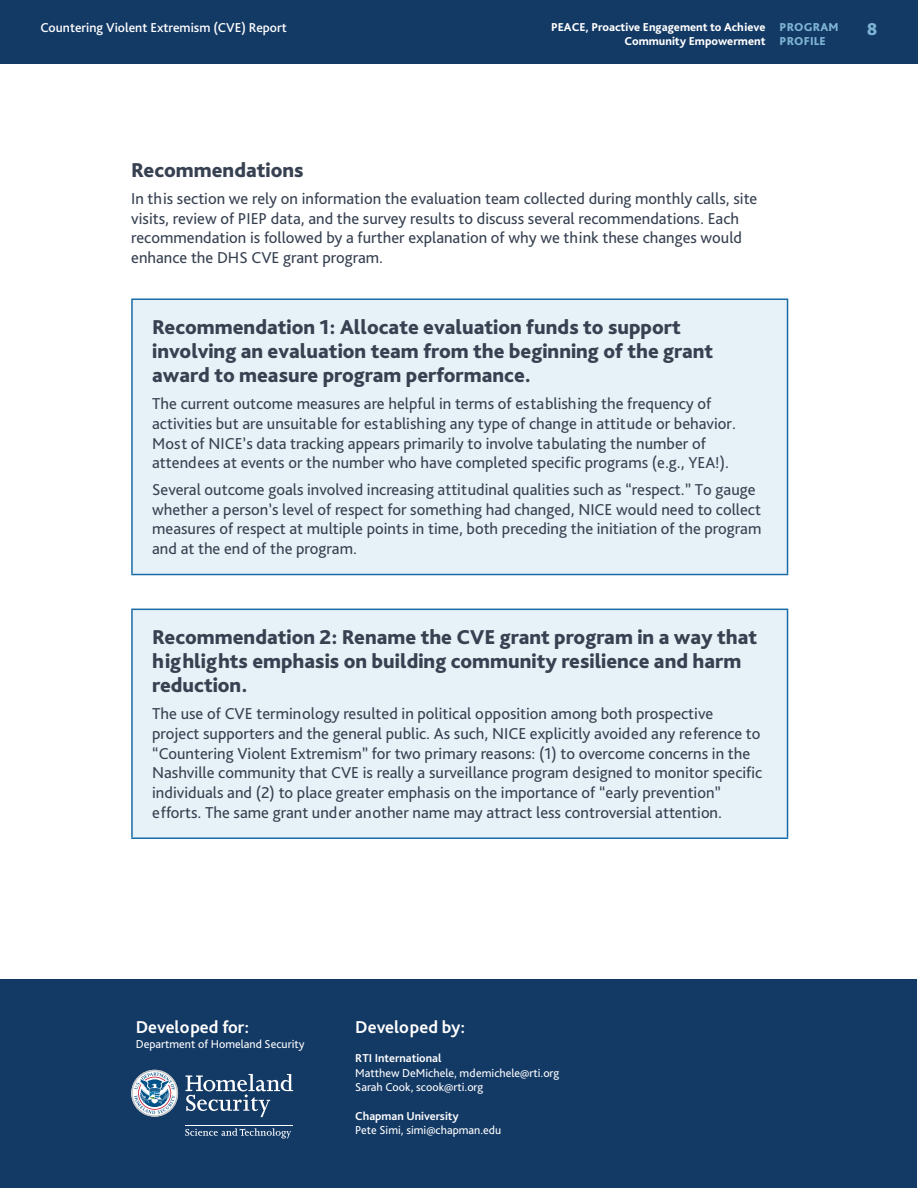
<style>
.page{position:relative;width:918px;height:1188px;background:#fff}
.page>*{position:absolute;margin:0;border:0;box-sizing:border-box;transform-origin:0 0}
.t1{font:800 21px/24px "Bliss Pro";color:#374151}
.t2{font:700 18px "Bliss Pro";color:#fff}
.t3{font:800 18px "Bliss Pro";color:#7eb4d3}
.t4{font:16.5px/19.8px "Bliss Pro";color:#374151}
.t5{font:500 13.5px "Bliss Pro";color:#fff}
.t6{font:12px "Bliss Pro";color:#fff}
.t7{font:800 12px/14.4px "Bliss Pro";color:#fff;text-align:right}
.t8{font:700 12px "Bliss Pro";color:#fff}
.t9{font:800 12px/14.4px "Bliss Pro";letter-spacing:.015em;color:#7eb4d3}
</style>
<div class="page">
<div style="left:0;top:0;width:918px;height:64px;background:#133965"></div>
<div style="left:132px;top:299px;width:656px;height:276px;background:#e6f2f7"></div>
<div style="left:132px;top:609px;width:656px;height:229px;background:#e6f2f7"></div>
<div style="left:0;top:980px;width:917px;height:208px;background:#133965"></div>
<hr style="left:131px;top:298px;width:657px;height:2px;background:#186ba7">
<hr style="left:131px;top:300px;width:2px;height:274px;background:#186ba7">
<hr style="left:787px;top:300px;width:1px;height:274px;background:#186ba7">
<hr style="left:131px;top:574px;width:657px;height:1px;background:#186ba7">
<hr style="left:131px;top:609px;width:657px;height:1px;background:#186ba7">
<hr style="left:131px;top:610px;width:2px;height:227px;background:#186ba7">
<hr style="left:787px;top:610px;width:1px;height:227px;background:#186ba7">
<hr style="left:131px;top:837px;width:657px;height:2px;background:#186ba7">
<svg style="left:185px;top:1074px;width:108px;height:43px"></svg>
<svg style="left:131px;top:1070px;width:47px;height:47px"></svg>
<svg style="left:185px;top:1128px;width:106px;height:11px"></svg>
<hr style="left:185px;top:1125px;width:108px;height:1px;background:#fff">
<p class="t5" style="left:40px;top:19px;width:248px">Countering Violent Extremism (CVE) Report</p>
<p class="t7" style="left:551px;top:20px;width:216px">PEACE, Proactive Engagement to Achieve<br>Community Empowerment</p>
<p class="t9" style="left:780px;top:20px;width:61px">PROGRAM<br>PROFILE</p>
<p class="t3" style="left:867px;top:18px;width:12px">8</p>
<h2 class="t1" style="left:131px;top:158px;width:174px">Recommendations</h2>
<p class="t4" style="left:131px;top:188px;width:628px">In this section we rely on information the evaluation team collected during monthly calls, site visits, review of PIEP data, and the survey results to discuss several recommendations. Each recommendation is followed by a further explanation of why we think these changes would enhance the DHS CVE grant program.</p>
<h3 class="t1" style="left:152px;top:315px;width:563px">Recommendation 1: Allocate evaluation funds to support involving an evaluation team from the beginning of the grant award to measure program performance.</h3>
<p class="t4" style="left:152px;top:393px;width:585px">The current outcome measures are helpful in terms of establishing the frequency of activities but are unsuitable for establishing any type of change in attitude or behavior.<br>Most of NICE’s data tracking appears primarily to involve tabulating the number of attendees at events or the number who have completed specifc programs (e.g., YEA!).</p>
<p class="t4" style="left:152px;top:479px;width:611px">Several outcome goals involved increasing attitudinal qualities such as “respect.” To gauge whether a person’s level of respect for something had changed, NICE would need to collect measures of respect at multiple points in time, both preceding the initiation of the program and at the end of the program.</p>
<h3 class="t1" style="left:152px;top:625px;width:607px">Recommendation 2: Rename the CVE grant program in a way that highlights emphasis on building community resilience and harm reduction.</h3>
<p class="t4" style="left:152px;top:703px;width:612px">The use of CVE terminology resulted in political opposition among both prospective project supporters and the general public. As such, NICE explicitly avoided any reference to “Countering Violent Extremism” for two primary reasons: (1) to overcome concerns in the Nashville community that CVE is really a surveillance program designed to monitor specifc individuals and (2) to place greater emphasis on the importance of “early prevention” efforts. The same grant under another name may attract less controversial attention.</p>
<h4 class="t2" style="left:136px;top:1016px;width:115px">Developed for:</h4>
<p class="t6" style="left:136px;top:1036px;width:170px">Department of Homeland Security</p>
<h4 class="t2" style="left:355px;top:1016px;width:111px">Developed by:</h4>
<h5 class="t8" style="left:355px;top:1051px;width:88px">RTI International</h5>
<p class="t6" style="left:355px;top:1065px;width:206px">Matthew DeMichele, mdemichele@rti.org</p>
<p class="t6" style="left:355px;top:1079px;width:130px">Sarah Cook, scook@rti.org</p>
<h5 class="t8" style="left:355px;top:1108px;width:105px">Chapman University</h5>
<p class="t6" style="left:355px;top:1123px;width:147px">Pete Simi, simi@chapman.edu</p>
</div>
